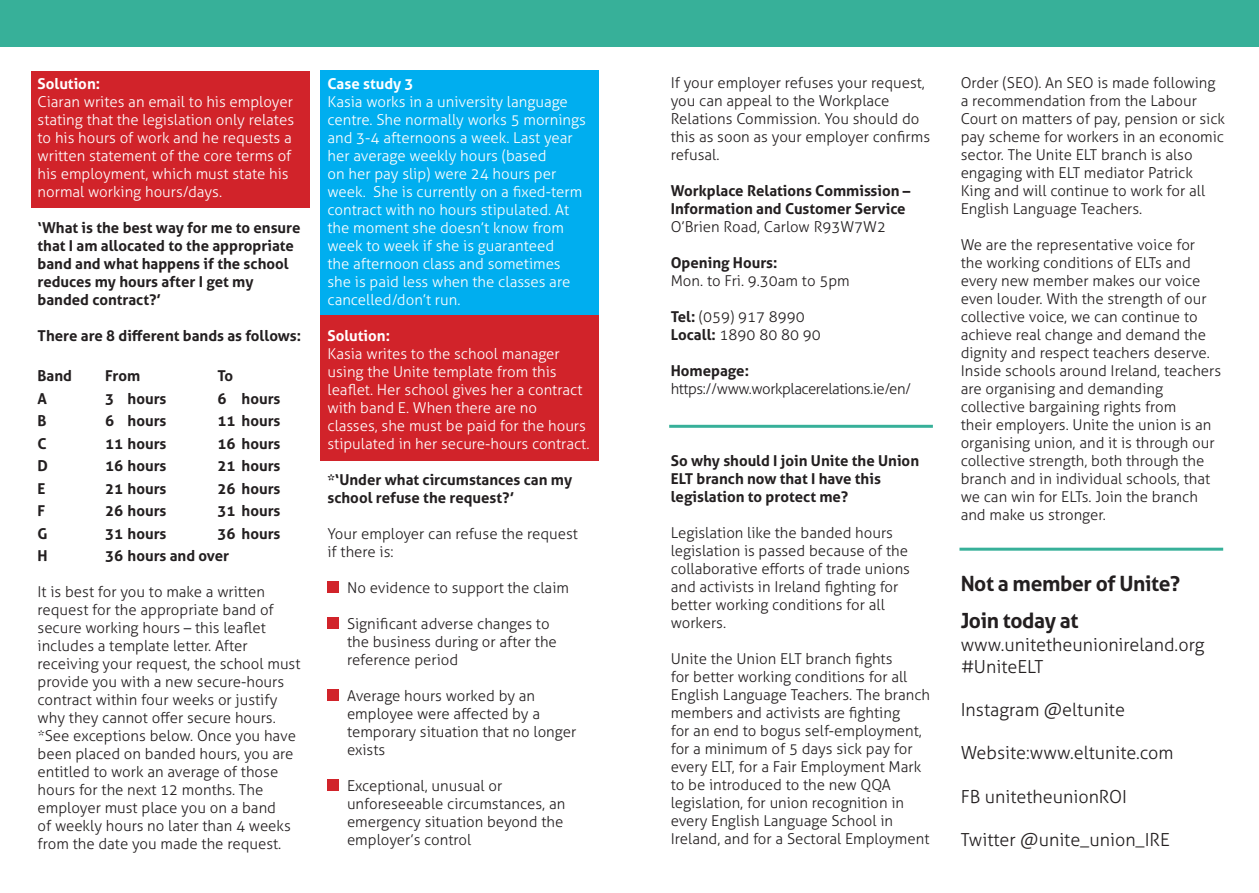
<style>
.page{position:relative;width:1259px;height:893px;background:#fff}
.page>*{position:absolute;margin:0;border:0;box-sizing:border-box;transform-origin:0 0}
.Paragraph_Style_4{font:700 21px "Aller";letter-spacing:-.02em;color:#231f20}
.Paragraph_Style_4-2{font:300 18px "Aller";color:#231f20}
.Paragraph_Style_4-3{font:300 15px/18px "Aller";color:#231f20}
.Paragraph_Style_4-4{font:300 15px/18px "Aller";color:#fff}
.bold_sentence{font:700 15px/18px "Aller";color:#231f20}
.Paragraph_Style_4-5{font:700 15px "Aller";color:#231f20}
.Paragraph_Style_4-6{font:300 15px "Aller";letter-spacing:-.03em;color:#231f20}
.sub_heading{font:700 15px "Aller";color:#fff}
.s1{font-weight:700}
</style>
<div class="page">
<div style="left:320px;top:70px;width:278px;height:247px;background:#00aeef"></div>
<div style="left:320px;top:315px;width:278px;height:146px;background:#d1232a"></div>
<div style="left:31px;top:71px;width:278px;height:137px;background:#d1232a"></div>
<div style="left:327px;top:582px;width:11px;height:11px;background:#d1232a"></div>
<div style="left:327px;top:618px;width:11px;height:11px;background:#d1232a"></div>
<div style="left:327px;top:690px;width:11px;height:11px;background:#d1232a"></div>
<div style="left:327px;top:780px;width:11px;height:11px;background:#d1232a"></div>
<div style="left:0;top:0;width:1259px;height:46px;background:#37b099"></div>
<hr style="left:669px;top:425px;width:264px;height:3px;background:#37b099">
<hr style="left:959px;top:548px;width:264px;height:3px;background:#37b099">
<p class="sub_heading" style="left:38px;top:74px;width:64px">Solution:</p>
<p class="Paragraph_Style_4-4" style="left:38px;top:92px;width:258px">Ciaran writes an email to his employer stating that the legislation only relates to his hours of work and he requests a written statement of the core terms of his employment, which must state his normal working hours/days.</p>
<p class="bold_sentence" style="left:38px;top:218px;width:264px">‘What is the best way for me to ensure that I am allocated to the appropriate band and what happens if the school reduces my hours after I get my banded contract?’</p>
<p class="bold_sentence" style="left:38px;top:326px;width:265px">There are 8 different bands as follows:</p>
<p class="Paragraph_Style_4-5" style="left:38px;top:367px;width:36px">Band</p>
<p class="Paragraph_Style_4-5" style="left:105px;top:367px;width:37px">From</p>
<p class="Paragraph_Style_4-5" style="left:218px;top:367px;width:17px">To</p>
<p class="Paragraph_Style_4-5" style="left:38px;top:389px;width:11px">A</p>
<p class="Paragraph_Style_4-5" style="left:105px;top:389px;width:63px">3 hours</p>
<p class="Paragraph_Style_4-5" style="left:218px;top:389px;width:64px">6 hours</p>
<p class="Paragraph_Style_4-5" style="left:38px;top:412px;width:11px">B</p>
<p class="Paragraph_Style_4-5" style="left:105px;top:412px;width:63px">6 hours</p>
<p class="Paragraph_Style_4-5" style="left:218px;top:412px;width:64px">11 hours</p>
<p class="Paragraph_Style_4-5" style="left:38px;top:434px;width:11px">C</p>
<p class="Paragraph_Style_4-5" style="left:105px;top:434px;width:63px">11 hours</p>
<p class="Paragraph_Style_4-5" style="left:218px;top:434px;width:64px">16 hours</p>
<p class="Paragraph_Style_4-5" style="left:38px;top:457px;width:12px">D</p>
<p class="Paragraph_Style_4-5" style="left:105px;top:457px;width:63px">16 hours</p>
<p class="Paragraph_Style_4-5" style="left:218px;top:457px;width:64px">21 hours</p>
<p class="Paragraph_Style_4-5" style="left:38px;top:479px;width:9px">E</p>
<p class="Paragraph_Style_4-5" style="left:105px;top:479px;width:63px">21 hours</p>
<p class="Paragraph_Style_4-5" style="left:218px;top:479px;width:64px">26 hours</p>
<p class="Paragraph_Style_4-5" style="left:38px;top:502px;width:9px">F</p>
<p class="Paragraph_Style_4-5" style="left:105px;top:502px;width:63px">26 hours</p>
<p class="Paragraph_Style_4-5" style="left:218px;top:502px;width:64px">31 hours</p>
<p class="Paragraph_Style_4-5" style="left:38px;top:524px;width:12px">G</p>
<p class="Paragraph_Style_4-5" style="left:105px;top:524px;width:63px">31 hours</p>
<p class="Paragraph_Style_4-5" style="left:218px;top:524px;width:64px">36 hours</p>
<p class="Paragraph_Style_4-5" style="left:38px;top:547px;width:12px">H</p>
<p class="Paragraph_Style_4-5" style="left:105px;top:547px;width:126px">36 hours and over</p>
<p class="Paragraph_Style_4-3" style="left:38px;top:583px;width:264px">It is best for you to make a written request for the appropriate band of secure working hours – this leaflet includes a template letter. After receiving your request, the school must provide you with a new secure-hours contract within four weeks or justify why they cannot offer secure hours.</p>
<p class="Paragraph_Style_4-3" style="left:38px;top:727px;width:260px">*See exceptions below. Once you have been placed on banded hours, you are entitled to work an average of those hours for the next 12 months. The employer must place you on a band<br>of weekly hours no later than 4 weeks from the date you made the request.</p>
<p class="sub_heading" style="left:327px;top:74px;width:88px">Case study 3</p>
<p class="Paragraph_Style_4-4" style="left:327px;top:92px;width:260px">Kasia works in a university language centre. She normally works 5 mornings and 3-4 afternoons a week. Last year her average weekly hours (based<br>on her pay slip) were 24 hours per week. She is currently on a fixed-term contract with no hours stipulated. At the moment she doesn’t know from week to week if she is guaranteed<br>the afternoon class and sometimes she is paid less when the classes are cancelled/don’t run.</p>
<p class="sub_heading" style="left:327px;top:326px;width:64px">Solution:</p>
<p class="Paragraph_Style_4-4" style="left:327px;top:344px;width:263px">Kasia writes to the school manager using the Unite template from this leaflet. Her school gives her a contract with band E. When there are no classes, she must be paid for the hours stipulated in her secure-hours contract.</p>
<p class="bold_sentence" style="left:327px;top:470px;width:246px">*‘Under what circumstances can my school refuse the request?’</p>
<p class="Paragraph_Style_4-3" style="left:327px;top:524px;width:252px">Your employer can refuse the request if there is:</p>
<p class="Paragraph_Style_4-3" style="left:347px;top:578px;width:223px">No evidence to support the claim</p>
<p class="Paragraph_Style_4-3" style="left:347px;top:614px;width:211px">Significant adverse changes to the business during or after the reference period</p>
<p class="Paragraph_Style_4-3" style="left:347px;top:686px;width:231px">Average hours worked by an employee were affected by a temporary situation that no longer exists</p>
<p class="Paragraph_Style_4-3" style="left:347px;top:776px;width:220px">Exceptional, unusual or unforeseeable circumstances, an emergency situation beyond the employer’s control</p>
<p class="Paragraph_Style_4-3" style="left:671px;top:74px;width:261px">If your employer refuses your request, you can appeal to the Workplace<br>Relations Commission. You should do this as soon as your employer confirms refusal.</p>
<p class="bold_sentence" style="left:671px;top:182px;width:241px">Workplace Relations Commission –<br>Information and Customer Service</p>
<p class="Paragraph_Style_4-3" style="left:671px;top:218px;width:217px">O’Brien Road, Carlow R93W7W2</p>
<p class="Paragraph_Style_4-5" style="left:671px;top:254px;width:108px">Opening Hours:</p>
<p class="Paragraph_Style_4-3" style="left:671px;top:272px;width:180px">Mon. to Fri. 9.30am to 5pm</p>
<p class="Paragraph_Style_4-3" style="left:671px;top:308px;width:136px"><span class="s1">Tel:</span> (059) 917 8990</p>
<p class="Paragraph_Style_4-3" style="left:671px;top:326px;width:152px"><span class="s1">Locall:</span> 1890 80 80 90</p>
<p class="Paragraph_Style_4-5" style="left:671px;top:362px;width:80px">Homepage:</p>
<p class="Paragraph_Style_4-6" style="left:671px;top:380px;width:242px">https://www.workplacerelations.ie/en/</p>
<p class="bold_sentence" style="left:671px;top:452px;width:250px">So why should I join Unite the Union<br>ELT branch now that I have this legislation to protect me?</p>
<p class="Paragraph_Style_4-3" style="left:671px;top:524px;width:241px">Legislation like the banded hours legislation is passed because of the collaborative efforts of trade unions and activists in Ireland fighting for better working conditions for all workers.</p>
<p class="Paragraph_Style_4-3" style="left:671px;top:650px;width:261px">Unite the Union ELT branch fights<br>for better working conditions for all English Language Teachers. The branch members and activists are fighting<br>for an end to bogus self-employment, for a minimum of 5 days sick pay for every ELT, for a Fair Employment Mark to be introduced to the new QQA legislation, for union recognition in every English Language School in Ireland, and for a Sectoral Employment</p>
<p class="Paragraph_Style_4-3" style="left:960px;top:74px;width:266px">Order (SEO). An SEO is made following a recommendation from the Labour Court on matters of pay, pension or sick pay scheme for workers in an economic sector. The Unite ELT branch is also engaging with ELT mediator Patrick King and will continue to work for all English Language Teachers.</p>
<p class="Paragraph_Style_4-3" style="left:960px;top:236px;width:262px">We are the representative voice for<br>the working conditions of ELTs and every new member makes our voice even louder. With the strength of our collective voice, we can continue to achieve real change and demand the dignity and respect teachers deserve.<br>Inside schools around Ireland, teachers are organising and demanding collective bargaining rights from<br>their employers. Unite the union is an organising union, and it is through our collective strength, both through the branch and in individual schools, that we can win for ELTs. Join the branch and make us stronger.</p>
<p class="Paragraph_Style_4" style="left:960px;top:570px;width:221px">Not a member of Unite?</p>
<p class="Paragraph_Style_4" style="left:960px;top:608px;width:119px">Join today at</p>
<p class="Paragraph_Style_4-2" style="left:960px;top:634px;width:245px">www.unitetheunionireland.org</p>
<p class="Paragraph_Style_4-2" style="left:960px;top:656px;width:84px">#UniteELT</p>
<p class="Paragraph_Style_4-2" style="left:960px;top:699px;width:166px">Instagram @eltunite</p>
<p class="Paragraph_Style_4-2" style="left:960px;top:742px;width:214px">Website:www.eltunite.com</p>
<p class="Paragraph_Style_4-2" style="left:960px;top:785px;width:168px">FB unitetheunionROI</p>
<p class="Paragraph_Style_4-2" style="left:960px;top:829px;width:211px">Twitter @unite_union_IRE</p>
</div>
